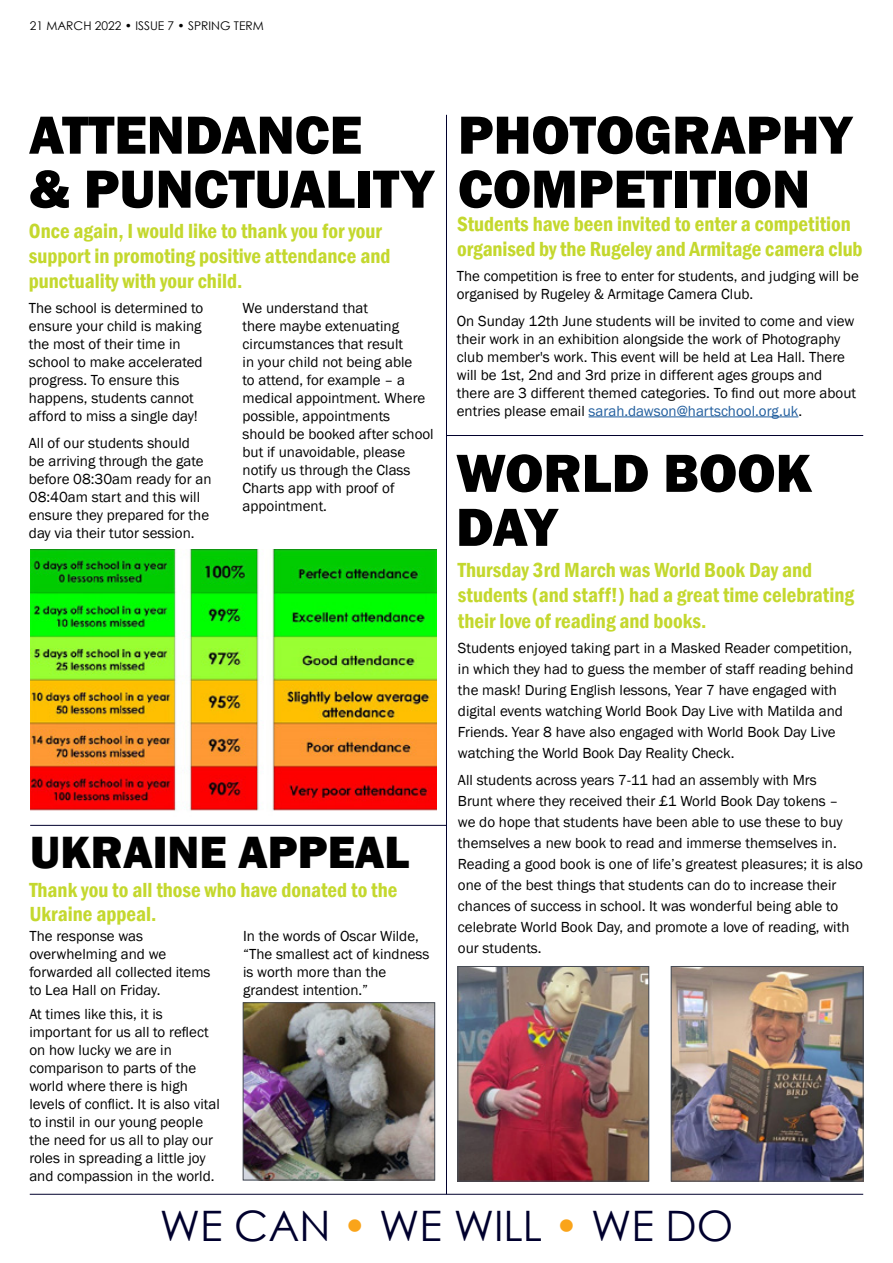
<style>
.page{position:relative;width:893px;height:1263px;background:#fff}
.page>*{position:absolute;margin:0;border:0;box-sizing:border-box;transform-origin:0 0}
.t1{font:800 55.5px/54px "Franklin Gothic";color:#000}
.t2{font:800 46.5px "Franklin Gothic";color:#000}
.t3{font:42px "Century Gothic";color:#00002d}
.t4{font:600 condensed 21px/25.2px "Franklin Gothic";color:#c4d82e}
.t5{font:15px/18px "Franklin Gothic";color:#000}
.t6{font:12px "Century Gothic";color:#000}
.s1{color:#215e9e}
.s2{color:#faa41a}
</style>
<div class="page">
<hr style="left:30px;top:1194px;width:833px;height:1px;background:#00002d">
<hr style="left:30px;top:825px;width:417px;height:1px;background:#00002d">
<hr style="left:446px;top:115px;width:1px;height:1079px;background:#00002d">
<img style="left:30px;top:550px;width:407px;height:261px">
<img style="left:459px;top:968px;width:188px;height:211px">
<div style="left:457px;top:966px;width:192px;height:215px;border:1px solid #474c55"></div>
<img style="left:673px;top:968px;width:188px;height:211px">
<div style="left:671px;top:966px;width:192px;height:215px;border:1px solid #474c55"></div>
<img style="left:245px;top:1004px;width:188px;height:174px">
<div style="left:243px;top:1002px;width:192px;height:178px;border:1px solid #474c55"></div>
<hr style="left:447px;top:435px;width:416px;height:1px;background:#00002d">
<hr style="left:589px;top:416px;width:209px;height:1px;background:#215e9e">
<p class="t6" style="left:30px;top:18px;width:236px">21 MARCH 2022 • ISSUE 7 • SPRING TERM</p>
<h1 class="t1" style="left:29px;top:108px;width:783px">ATTENDANCE<br>&amp; PUNCTUALITY COMPETITION</h1>
<h1 class="t1" style="left:458px;top:108px;width:396px">PHOTOGRAPHY</h1>
<h3 class="t4" style="left:29px;top:218px;width:363px">Once again, I would like to thank you for your support in promoting positive attendance and punctuality with your child.</h3>
<h3 class="t4" style="left:457px;top:211px;width:407px">Students have been invited to enter a competition organised by the Rugeley and Armitage camera club</h3>
<p class="t5" style="left:243px;top:300px;width:193px">We understand that<br>there maybe extenuating circumstances that result<br>in your child not being able<br>to attend, for example – a medical appointment. Where possible, appointments should be booked after school but if unavoidable, please notify us through the Class<br>Charts app with proof of appointment.</p>
<p class="t5" style="left:457px;top:267px;width:403px">The competition is free to enter for students, and judging will be organised by Rugeley &amp; Armitage Camera Club.</p>
<p class="t5" style="left:457px;top:312px;width:401px">On Sunday 12th June students will be invited to come and view their work in an exhibition alongside the work of Photography club member's work. This event will be held at Lea Hall. There will be 1st, 2nd and 3rd prize in different ages groups and there are 3 different themed categories. To find out more about entries please email <span class="s1">sarah.dawson@hartschool.org.uk</span>.</p>
<p class="t5" style="left:29px;top:300px;width:176px">The school is determined to ensure your child is making the most of their time in school to make accelerated progress. To ensure this happens, students cannot afford to miss a single day!</p>
<p class="t5" style="left:29px;top:435px;width:184px">All of our students should<br>be arriving through the gate before 08:30am ready for an<br>08:40am start and this will ensure they prepared for the day via their tutor session.</p>
<h1 class="t1" style="left:456px;top:446px;width:357px">WORLD BOOK<br>DAY</h1>
<h3 class="t4" style="left:458px;top:557px;width:398px">Thursday 3rd March was World Book Day and students (and staff!) had a great time celebrating their love of reading and books.</h3>
<p class="t5" style="left:458px;top:637px;width:397px;line-height:21px">Students enjoyed taking part in a Masked Reader competition, in which they had to guess the member of staff reading behind the mask! During English lessons, Year 7 have engaged with digital events watching World Book Day Live with Matilda and Friends. Year 8 have also engaged with World Book Day Live watching the World Book Day Reality Check.</p>
<p class="t5" style="left:458px;top:769px;width:406px;line-height:21px">All students across years 7-11 had an assembly with Mrs<br>Brunt where they received their £1 World Book Day tokens –<br>we do hope that students have been able to use these to buy themselves a new book to read and immerse themselves in.<br>Reading a good book is one of life’s greatest pleasures; it is also one of the best things that students can do to increase their chances of success in school. It was wonderful being able to celebrate World Book Day, and promote a love of reading, with our students.</p>
<h2 class="t2" style="left:30px;top:822px;width:381px">UKRAINE APPEAL</h2>
<h3 class="t4" style="left:29px;top:878px;width:369px;line-height:24px">Thank you to all those who have donated to the<br>Ukraine appeal.</h3>
<p class="t5" style="left:243px;top:927px;width:188px">In the words of Oscar Wilde, “The smallest act of kindness is worth more than the grandest intention.”</p>
<p class="t5" style="left:29px;top:927px;width:183px">The response was overwhelming and we forwarded all collected items to Lea Hall on Friday.</p>
<p class="t5" style="left:29px;top:1005px;width:192px">At times like this, it is important for us all to reflect on how lucky we are in comparison to parts of the world where there is high levels of conflict. It is also vital to instil in our young people the need for us all to play our roles in spreading a little joy and compassion in the world.</p>
<h3 class="t3" style="left:160px;top:1197px;width:575px">WE CAN <span class="s2">•</span> WE WILL <span class="s2">•</span> WE DO</h3>
</div>
